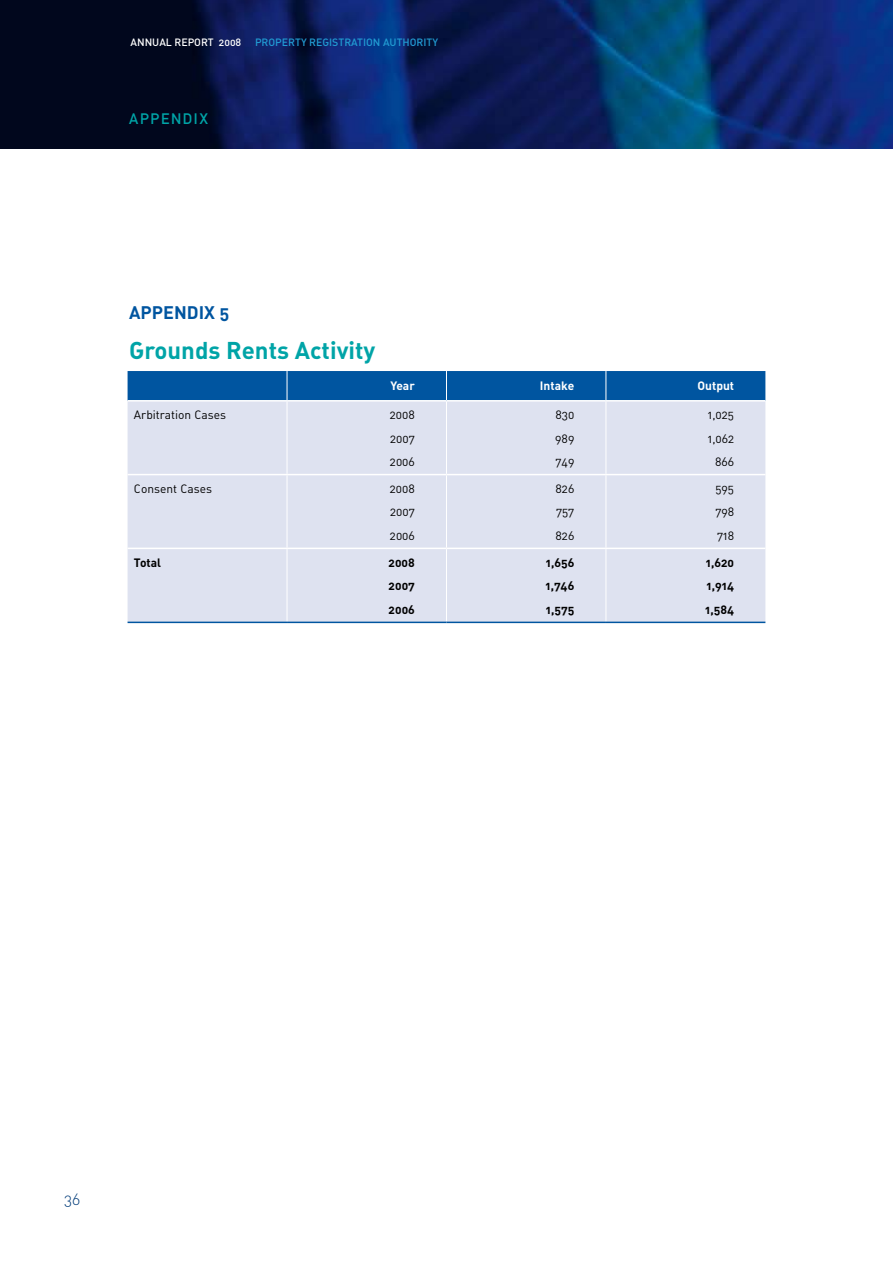
<style>
.page{position:relative;width:893px;height:1263px;background:#fff}
.page>*{position:absolute;margin:0;border:0;box-sizing:border-box;transform-origin:0 0}
.t1{font:24px "DIN Bold Alternate";color:#00a4a7}
.t2{font:18px "DIN Bold Alternate";color:#0055a0}
.t3{font:15.75px "DIN Light Alternate";color:#003b79}
.t4{font:15px "DIN Mittelschrift";letter-spacing:.11em;color:#00a4a7}
.t5{font:12px/23.5px "DIN Regular Alternate";color:#000;text-align:justify}
.t6{font:12px/23.5px "DIN Bold Alternate";color:#000;text-align:justify}
.t7{font:12px "DIN Bold Alternate";color:#fff}
.t8{font:10.5px "DIN Medium Alternate";color:#219cd3}
.t9{font:10.5px "DIN Medium Alternate";color:#fff}
</style>
<div class="page">
<img style="left:0;top:0;width:893px;height:149px">
<div style="left:128px;top:401px;width:637px;height:221px;background:#dee2f0"></div>
<div style="left:128px;top:371px;width:637px;height:29px;background:#0055a0"></div>
<hr style="left:287px;top:401px;width:1px;height:73px;background:#fff">
<hr style="left:446px;top:401px;width:1px;height:73px;background:#fff">
<hr style="left:606px;top:401px;width:1px;height:73px;background:#fff">
<hr style="left:287px;top:475px;width:1px;height:73px;background:#fff">
<hr style="left:446px;top:475px;width:1px;height:73px;background:#fff">
<hr style="left:606px;top:475px;width:1px;height:73px;background:#fff">
<hr style="left:287px;top:549px;width:1px;height:73px;background:#fff">
<hr style="left:446px;top:549px;width:1px;height:73px;background:#fff">
<hr style="left:606px;top:549px;width:1px;height:73px;background:#fff">
<hr style="left:128px;top:474px;width:159px;height:1px;background:#fff">
<hr style="left:287px;top:474px;width:159px;height:1px;background:#fff">
<hr style="left:446px;top:474px;width:160px;height:1px;background:#fff">
<hr style="left:606px;top:474px;width:159px;height:1px;background:#fff">
<hr style="left:128px;top:548px;width:159px;height:1px;background:#fff">
<hr style="left:287px;top:548px;width:159px;height:1px;background:#fff">
<hr style="left:446px;top:548px;width:160px;height:1px;background:#fff">
<hr style="left:606px;top:548px;width:159px;height:1px;background:#fff">
<hr style="left:128px;top:622px;width:159px;height:1px;background:#0055a0">
<hr style="left:287px;top:622px;width:159px;height:1px;background:#0055a0">
<hr style="left:446px;top:622px;width:160px;height:1px;background:#0055a0">
<hr style="left:606px;top:622px;width:159px;height:1px;background:#0055a0">
<p class="t9" style="left:131px;top:35px;width:112px">ANNUAL REPORT 2008</p>
<p class="t8" style="left:255px;top:35px;width:185px">PROPERTY REGISTRATION AUTHORITY</p>
<p class="t4" style="left:129px;top:110px;width:80px">APPENDIX</p>
<h2 class="t2" style="left:129px;top:301px;width:24px">Appen</h2>
<h2 class="t2" style="left:187px;top:301px;width:44px">dix 5</h2>
<h1 class="t1" style="left:129px;top:334px;width:248px">Grounds Rents Activity</h1>
<p class="t7" style="left:390px;top:377px;width:26px">Year</p>
<p class="t7" style="left:540px;top:377px;width:36px">Intake</p>
<p class="t7" style="left:697px;top:377px;width:38px">Output</p>
<p class="t5" style="left:134px;top:403px;width:94px">Arbitration Cases</p>
<p class="t5" style="left:390px;top:403px;width:27px">2008<br>2007<br>2006</p>
<p class="t5" style="left:555px;top:403px;width:21px">830<br>989<br>749</p>
<p class="t5" style="left:708px;top:403px;width:28px;text-align:center">1,025<br>1,062<br>866</p>
<p class="t5" style="left:134px;top:476px;width:80px">Consent Cases</p>
<p class="t5" style="left:390px;top:476px;width:27px">2008<br>2007<br>2006</p>
<p class="t5" style="left:555px;top:477px;width:20px">826<br>757<br>826</p>
<p class="t5" style="left:715px;top:477px;width:20px">595<br>798<br>718</p>
<p class="t6" style="left:134px;top:550px;width:29px">Total</p>
<p class="t6" style="left:388px;top:550px;width:28px">2008<br>2007<br>2006</p>
<p class="t6" style="left:545px;top:550px;width:30px">1,656<br>1,746<br>1,575</p>
<p class="t6" style="left:705px;top:550px;width:31px">1,620<br>1,914<br>1,584</p>
<h3 class="t3" style="left:64px;top:1189px;width:18px">36</h3>
</div>
